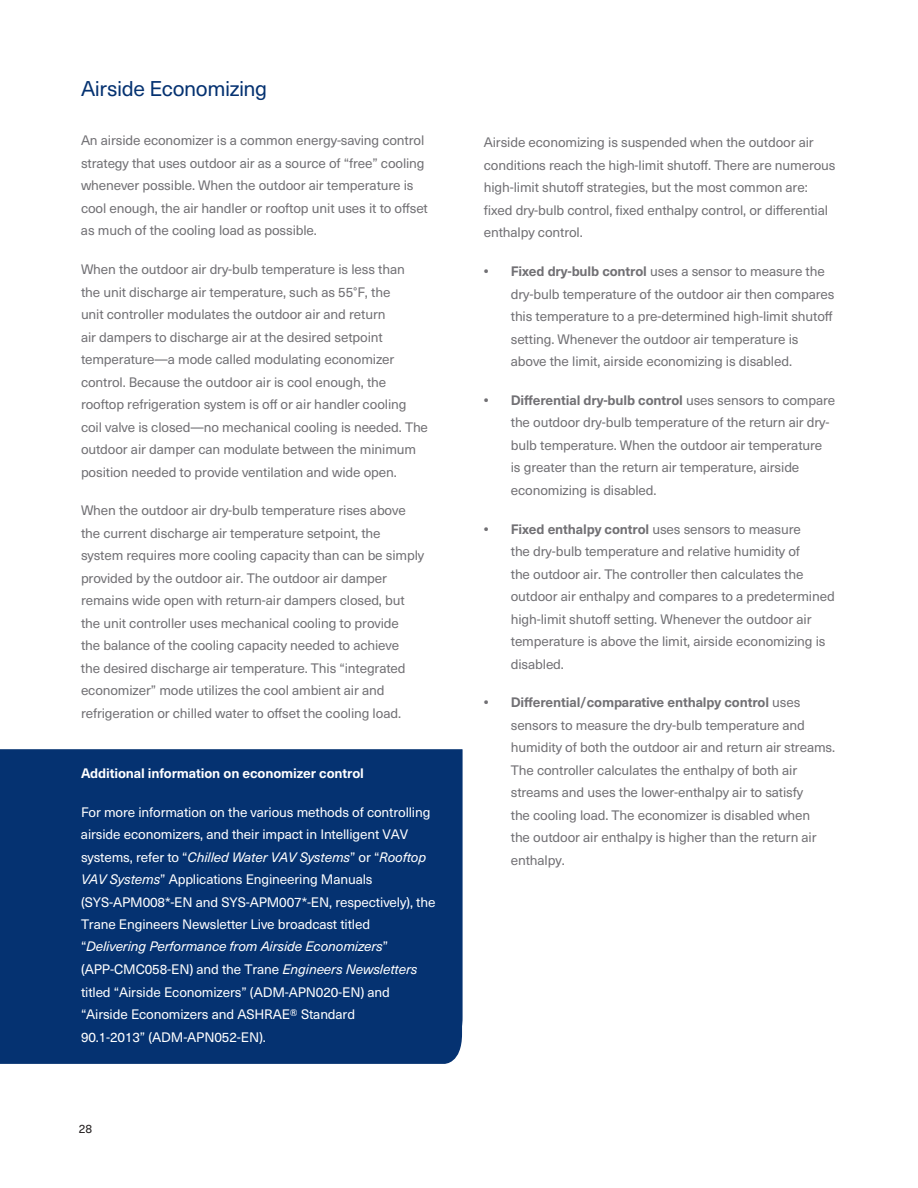
<style>
.page{position:relative;width:918px;height:1188px;background:#fff}
.page>*{position:absolute;margin:0;border:0;box-sizing:border-box;transform-origin:0 0}
.BodyCopy{font:21px "Neue Haas Unica W1 G";letter-spacing:-.02em;color:#053271}
.BodyCopy-2{font:13.5px/22.5px "Neue Haas Unica W1 G";letter-spacing:-.01em;color:#717074}
.BodyCopy-3{font:13.5px/22.5px "Neue Haas Unica W1 G";letter-spacing:-.01em;color:#fff}
.BodyCopy-4{font:700 13.5px "Neue Haas Unica W1 G";letter-spacing:-.01em;color:#fff}
.t1{font:12px "Neue Haas Unica W1 G";color:#231f20}
.s1{font-style:italic}
.s2{font-weight:700}
</style>
<div class="page">
<div style="left:0;top:1047px;width:461px;height:17px;background:#053271"></div>
<div style="left:0;top:749px;width:462px;height:298px;background:#053271"></div>
<p class="BodyCopy" style="left:81px;top:73px;width:188px">Airside Economizing</p>
<p class="BodyCopy-2" style="left:81px;top:129px;width:348px">An airside economizer is a common energy-saving control strategy that uses outdoor air as a source of “free” cooling whenever possible. When the outdoor air temperature is cool enough, the air handler or rooftop unit uses it to offset as much of the cooling load as possible.</p>
<p class="BodyCopy-2" style="left:81px;top:257px;width:349px">When the outdoor air dry-bulb temperature is less than<br>the unit discharge air temperature, such as 55°F, the<br>unit controller modulates the outdoor air and return<br>air dampers to discharge air at the desired setpoint temperature—a mode called modulating economizer control. Because the outdoor air is cool enough, the rooftop refrigeration system is off or air handler cooling coil valve is closed—no mechanical cooling is needed. The outdoor air damper can modulate between the minimum position needed to provide ventilation and wide open.</p>
<p class="BodyCopy-2" style="left:81px;top:498px;width:345px">When the outdoor air dry-bulb temperature rises above the current discharge air temperature setpoint, the system requires more cooling capacity than can be simply provided by the outdoor air. The outdoor air damper remains wide open with return-air dampers closed, but the unit controller uses mechanical cooling to provide<br>the balance of the cooling capacity needed to achieve<br>the desired discharge air temperature. This “integrated economizer” mode utilizes the cool ambient air and refrigeration or chilled water to offset the cooling load.</p>
<p class="BodyCopy-4" style="left:81px;top:763px;width:284px">Additional information on economizer control</p>
<p class="BodyCopy-3" style="left:81px;top:800px;width:356px">For more information on the various methods of controlling airside economizers, and their impact in Intelligent VAV systems, refer to “<span class="s1">Chilled Water VAV Systems</span>” or “<span class="s1">Rooftop VAV Systems</span>” Applications Engineering Manuals (SYS-APM008*-EN and SYS-APM007*-EN, respectively), the Trane Engineers Newsletter Live broadcast titled “<span class="s1">Delivering Performance from Airside Economizers</span>” (APP-CMC058-EN) and the Trane <span class="s1">Engineers Newsletters </span>titled “Airside Economizers” (ADM-APN020-EN) and “Airside Economizers and ASHRAE® Standard<br>90.1-2013” (ADM-APN052-EN).</p>
<p class="t1" style="left:79px;top:1119px;width:15px">28</p>
<p class="BodyCopy-2" style="left:484px;top:131px;width:353px">Airside economizing is suspended when the outdoor air conditions reach the high-limit shutoff. There are numerous high-limit shutoff strategies, but the most common are: fixed dry-bulb control, fixed enthalpy control, or differential enthalpy control.</p>
<p class="BodyCopy-2" style="left:511px;top:259px;width:325px;text-indent:-27px"><span class="s2">• Fixed dry-bulb control</span> uses a sensor to measure the dry-bulb temperature of the outdoor air then compares this temperature to a pre-determined high-limit shutoff setting. Whenever the outdoor air temperature is above the limit, airside economizing is disabled.</p>
<p class="BodyCopy-2" style="left:511px;top:388px;width:326px;text-indent:-27px"><span class="s2">• Differential dry-bulb control</span> uses sensors to compare the outdoor dry-bulb temperature of the return air dry&shy;bulb temperature. When the outdoor air temperature is greater than the return air temperature, airside economizing is disabled.</p>
<p class="BodyCopy-2" style="left:511px;top:517px;width:326px;text-indent:-27px"><span class="s2">• Fixed enthalpy control</span> uses sensors to measure<br>the dry-bulb temperature and relative humidity of<br>the outdoor air. The controller then calculates the outdoor air enthalpy and compares to a predetermined high-limit shutoff setting. Whenever the outdoor air temperature is above the limit, airside economizing is disabled.</p>
<p class="BodyCopy-2" style="left:511px;top:691px;width:326px;text-indent:-27px"><span class="s2">• Differential/comparative enthalpy control</span> uses sensors to measure the dry-bulb temperature and humidity of both the outdoor air and return air streams.<br>The controller calculates the enthalpy of both air streams and uses the lower-enthalpy air to satisfy<br>the cooling load. The economizer is disabled when<br>the outdoor air enthalpy is higher than the return air enthalpy.</p>
</div>
